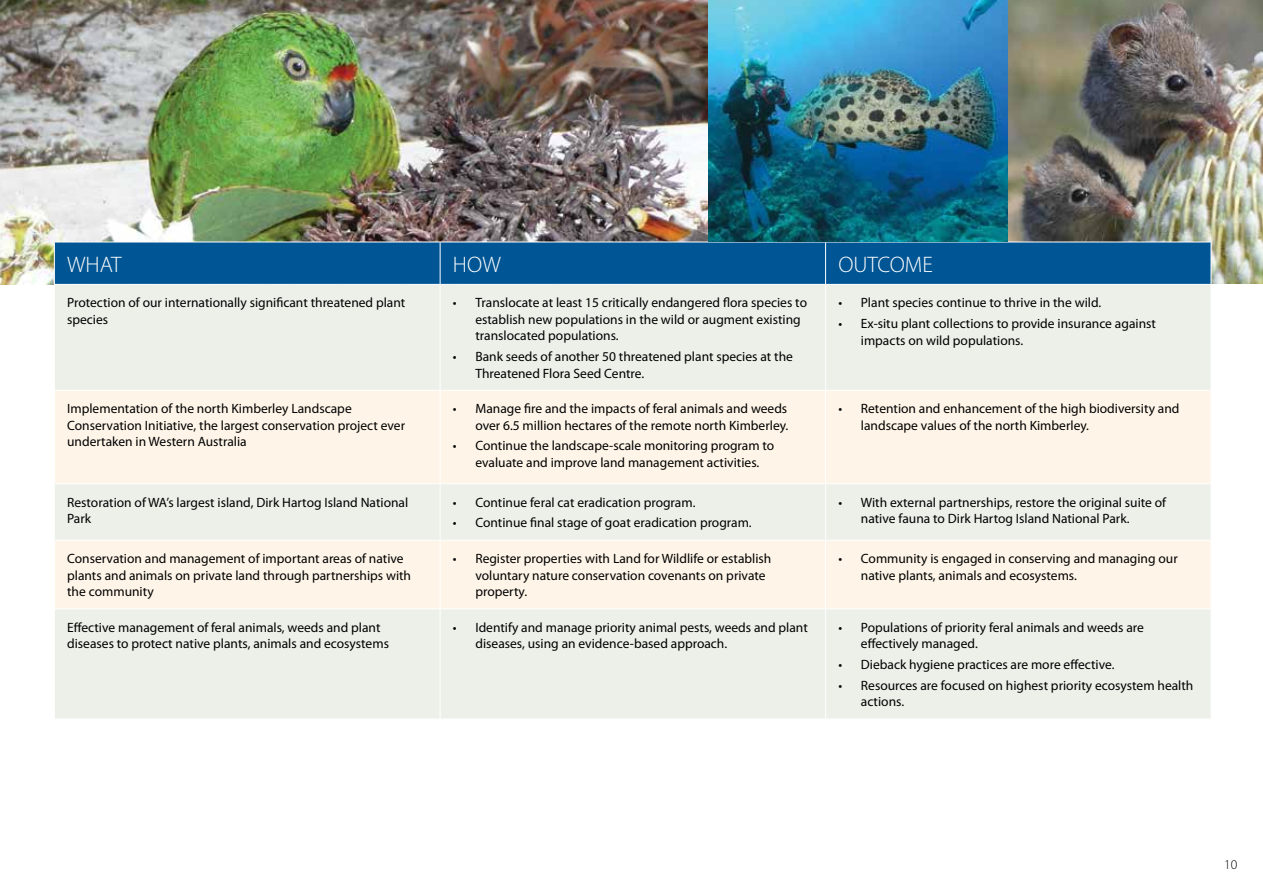
<style>
.page{position:relative;width:1263px;height:893px;background:#fff}
.page>*{position:absolute;margin:0;border:0;box-sizing:border-box;transform-origin:0 0}
.t1{font:300 22.5px "Myriad Pro";color:#fff}
.t2{font:13.5px/16.5px "Myriad Pro";color:#000}
.t3{font:300 13.5px "Myriad Pro";color:#000}
</style>
<div class="page">
<img style="left:0;top:0;width:708px;height:284px">
<img style="left:1006px;top:0;width:257px;height:284px">
<div style="left:55px;top:243px;width:1156px;height:41px;background:#005695"></div>
<div style="left:55px;top:285px;width:1156px;height:434px;background:#ecf0e8"></div>
<svg style="left:55px;top:391px;width:1156px;height:217px;background:#f9f3e8"></svg>
<hr style="left:825px;top:242px;width:386px;height:1px;background:#fff">
<hr style="left:1211px;top:242px;width:1px;height:42px;background:#fff">
<hr style="left:440px;top:285px;width:1px;height:105px;background:#fff">
<hr style="left:825px;top:285px;width:1px;height:105px;background:#fff">
<hr style="left:54px;top:390px;width:386px;height:1px;background:#fff">
<hr style="left:440px;top:390px;width:385px;height:1px;background:#fff">
<hr style="left:440px;top:391px;width:1px;height:92px;background:#fff">
<hr style="left:825px;top:390px;width:386px;height:1px;background:#fff">
<hr style="left:825px;top:391px;width:1px;height:92px;background:#fff">
<hr style="left:440px;top:484px;width:1px;height:56px;background:#fff">
<hr style="left:825px;top:483px;width:386px;height:1px;background:#fff">
<hr style="left:825px;top:484px;width:1px;height:56px;background:#fff">
<hr style="left:54px;top:540px;width:386px;height:1px;background:#fff">
<hr style="left:440px;top:540px;width:385px;height:1px;background:#fff">
<hr style="left:440px;top:541px;width:1px;height:67px;background:#fff">
<hr style="left:825px;top:540px;width:386px;height:1px;background:#fff">
<hr style="left:825px;top:541px;width:1px;height:67px;background:#fff">
<hr style="left:54px;top:608px;width:386px;height:1px;background:#fff">
<hr style="left:440px;top:608px;width:385px;height:1px;background:#fff">
<hr style="left:440px;top:609px;width:1px;height:110px;background:#fff">
<hr style="left:825px;top:608px;width:386px;height:1px;background:#fff">
<hr style="left:825px;top:609px;width:1px;height:110px;background:#fff">
<hr style="left:54px;top:242px;width:386px;height:1px;background:#fff">
<hr style="left:54px;top:242px;width:1px;height:42px;background:#fff">
<hr style="left:440px;top:242px;width:385px;height:1px;background:#fff">
<hr style="left:440px;top:242px;width:1px;height:42px;background:#fff">
<hr style="left:825px;top:242px;width:1px;height:42px;background:#fff">
<hr style="left:54px;top:483px;width:386px;height:1px;background:#fff">
<hr style="left:440px;top:483px;width:385px;height:1px;background:#fff">
<img style="left:708px;top:0;width:300px;height:241px">
<h1 class="t1" style="left:67px;top:251px;width:56px">WHAT</h1>
<h1 class="t1" style="left:453px;top:251px;width:49px">HOW</h1>
<h1 class="t1" style="left:838px;top:251px;width:96px">OUTCOME</h1>
<p class="t2" style="left:67px;top:294px;width:340px">Protection of our internationally significant threatened plant species</p>
<p class="t2" style="left:475px;top:294px;width:333px;text-indent:-23px">• Translocate at least 15 critically endangered flora species to establish new populations in the wild or augment existing translocated populations.</p>
<p class="t2" style="left:475px;top:348px;width:319px;text-indent:-23px">• Bank seeds of another 50 threatened plant species at the<br>Threatened Flora Seed Centre.</p>
<p class="t2" style="left:838px;top:294px;width:264px">• Plant species continue to thrive in the wild.</p>
<p class="t2" style="left:861px;top:315px;width:297px;text-indent:-23px">• Ex-situ plant collections to provide insurance against impacts on wild populations.</p>
<p class="t2" style="left:67px;top:400px;width:339px">Implementation of the north Kimberley Landscape<br>Conservation Initiative, the largest conservation project ever undertaken in Western Australia</p>
<p class="t2" style="left:453px;top:400px;width:337px;text-align:right">• Manage fire and the impacts of feral animals and weeds over 6.5 million hectares of the remote north Kimberley.</p>
<p class="t2" style="left:453px;top:437px;width:323px;text-align:center">• Continue the landscape-scale monitoring program to evaluate and improve land management activities.</p>
<p class="t2" style="left:67px;top:494px;width:343px">Restoration of WA’s largest island, Dirk Hartog Island National<br>Park</p>
<p class="t2" style="left:453px;top:494px;width:244px">• Continue feral cat eradication program.</p>
<p class="t2" style="left:453px;top:514px;width:300px">• Continue final stage of goat eradication program.</p>
<p class="t2" style="left:861px;top:400px;width:320px;text-indent:-23px">• Retention and enhancement of the high biodiversity and landscape values of the north Kimberley.</p>
<p class="t2" style="left:861px;top:494px;width:307px;text-indent:-23px">• With external partnerships, restore the original suite of native fauna to Dirk Hartog Island National Park.</p>
<p class="t2" style="left:67px;top:550px;width:345px">Conservation and management of important areas of native plants and animals on private land through partnerships with the community</p>
<p class="t2" style="left:475px;top:550px;width:297px;text-indent:-23px">• Register properties with Land for Wildlife or establish voluntary nature conservation covenants on private property.</p>
<p class="t2" style="left:861px;top:550px;width:318px;text-indent:-23px">• Community is engaged in conserving and managing our native plants, animals and ecosystems.</p>
<p class="t2" style="left:67px;top:619px;width:323px">Effective management of feral animals, weeds and plant diseases to protect native plants, animals and ecosystems</p>
<p class="t2" style="left:475px;top:619px;width:334px;text-indent:-23px">• Identify and manage priority animal pests, weeds and plant diseases, using an evidence-based approach.</p>
<p class="t2" style="left:861px;top:619px;width:285px;text-indent:-23px">• Populations of priority feral animals and weeds are effectively managed.</p>
<p class="t2" style="left:838px;top:656px;width:278px">• Dieback hygiene practices are more effective.</p>
<p class="t2" style="left:861px;top:677px;width:334px;text-indent:-23px">• Resources are focused on highest priority ecosystem health actions.</p>
<p class="t3" style="left:1224px;top:856px;width:15px">10</p>
</div>
